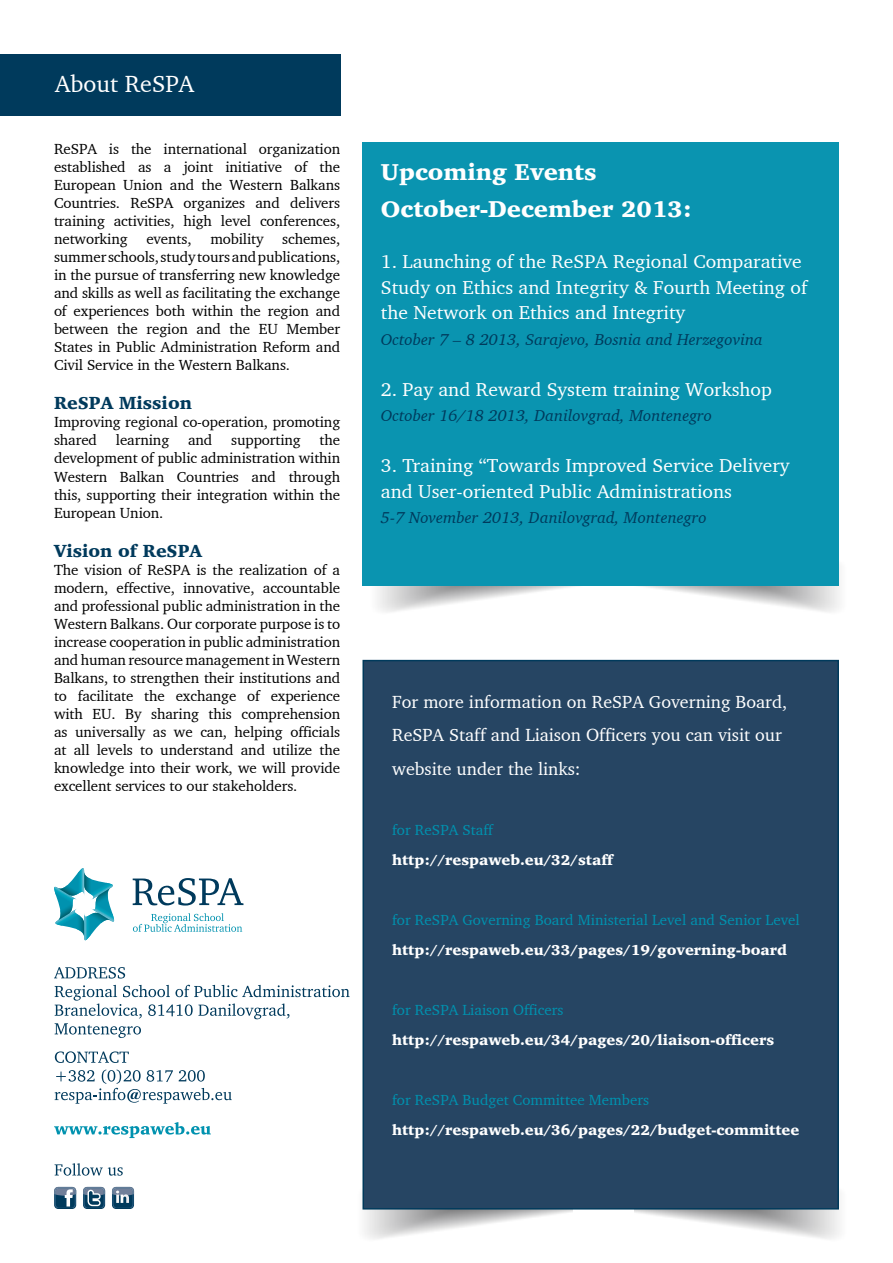
<style>
.page{position:relative;width:893px;height:1263px;background:#fff}
.page>*{position:absolute;margin:0;border:0;box-sizing:border-box;transform-origin:0 0}
.t1{font:24px "Charter BT";color:#fff}
.t2{font:900 23.55px/37.5px "Charter BT";color:#fff}
.t3{font:19.2px/25.5px "Charter BT";color:#fff}
.t4{font:18px/33.6px "Charter BT";color:#fff}
.t5{font:900 18px "Charter BT";color:#003a5c}
.t6{font:italic 16.2px "Charter BT";color:#003a5c}
.t7{font:15px/18px "Charter BT";letter-spacing:-.005em;color:#000;text-align:justify}
.t8{font:900 15px "Charter BT";color:#fff}
.t9{font:15px "Charter BT";color:#0092af}
</style>
<div class="page">
<img style="left:635px;top:1194px;width:205px;height:45px">
<img style="left:362px;top:1209px;width:210px;height:30px">
<div style="left:362px;top:142px;width:477px;height:444px;background:#0a94b0"></div>
<div style="left:0;top:54px;width:340px;height:61px;background:#003a5c"></div>
<div style="left:362px;top:660px;width:477px;height:549px;background:#264563;border:2px solid #003a5c"></div>
<svg style="left:54px;top:1187px;width:22px;height:22px"></svg>
<svg style="left:54px;top:1187px;width:22px;height:21px"></svg>
<svg style="left:83px;top:1187px;width:22px;height:22px"></svg>
<svg style="left:83px;top:1187px;width:22px;height:21px"></svg>
<div style="left:112px;top:1187px;width:22px;height:22px;background:#003a5c;border-radius:4px"></div>
<svg style="left:112px;top:1187px;width:22px;height:21px"></svg>
<svg style="left:55px;top:1163px;width:68px;height:12px"></svg>
<svg style="left:54px;top:967px;width:71px;height:11px"></svg>
<svg style="left:55px;top:985px;width:295px;height:53px"></svg>
<svg style="left:55px;top:1051px;width:74px;height:12px"></svg>
<svg style="left:55px;top:1069px;width:177px;height:35px"></svg>
<svg style="left:54px;top:1122px;width:157px;height:16px"></svg>
<svg style="left:133px;top:878px;width:110px;height:27px"></svg>
<svg style="left:133px;top:913px;width:109px;height:19px"></svg>
<svg style="left:54px;top:868px;width:61px;height:73px"></svg>
<h1 class="t1" style="left:55px;top:68px;width:140px">About ReSPA</h1>
<p class="t7" style="left:54px;top:139px;width:288px">ReSPA is the international organization established as a joint initiative of the European Union and the Western Balkans Countries. ReSPA organizes and delivers training activities, high level conferences, networking events, mobility schemes, summer schools, study tours and publications, in the pursue of transferring new knowledge and skills as well as facilitating the exchange of experiences both within the region and between the region and the EU Member States in Public Administration Reform and Civil Service in the Western Balkans.</p>
<p class="t5" style="left:54px;top:392px;width:139px">ReSPA Mission</p>
<p class="t7" style="left:54px;top:413px;width:288px">Improving regional co-operation, promoting shared</p>
<p class="t7" style="left:54px;top:431px;width:288px;text-indent:266px">the development of public administration within Western Balkan Countries and through this, supporting their integration within the European Union.</p>
<p class="t5" style="left:54px;top:540px;width:150px">Vision of ReSPA</p>
<p class="t7" style="left:54px;top:561px;width:288px">The vision of ReSPA is the realization of a modern, effective, innovative, accountable and professional public administration in the Western Balkans. Our corporate purpose is to increase cooperation in public administration and human resource management in Western Balkans, to strengthen their institutions and to facilitate the exchange of experience with EU. By sharing this comprehension as universally as we can, helping officials at all levels to understand and utilize the knowledge into their work, we will provide excellent services to our stakeholders.</p>
<p class="t7" style="left:116px;top:431px;width:55px">learning</p>
<p class="t7" style="left:188px;top:431px;width:26px">and</p>
<p class="t7" style="left:231px;top:431px;width:71px">supporting</p>
<h2 class="t2" style="left:381px;top:152px;width:313px">Upcoming Events<br>October-December 2013:</h2>
<p class="t3" style="left:381px;top:248px;width:428px">1. Launching of the ReSPA Regional Comparative<br>Study on Ethics and Integrity &amp; Fourth Meeting of the Network on Ethics and Integrity</p>
<p class="t6" style="left:381px;top:329px;width:383px">October 7 – 8 2013, Sarajevo, Bosnia and Herzegovina</p>
<p class="t3" style="left:381px;top:376px;width:392px">2. Pay and Reward System training Workshop</p>
<p class="t6" style="left:381px;top:405px;width:333px">October 16/18 2013, Danilovgrad, Montenegro</p>
<p class="t3" style="left:381px;top:452px;width:410px">3. Training “Towards Improved Service Delivery and User-oriented Public Administrations</p>
<p class="t6" style="left:381px;top:507px;width:327px">5-7 November 2013, Danilovgrad, Montenegro</p>
<p class="t4" style="left:392px;top:684px;width:397px">For more information on ReSPA Governing Board,<br>ReSPA Staff and Liaison Officers you can visit our website under the links:</p>
<p class="t9" style="left:392px;top:820px;width:102px">for ReSPA Staff</p>
<p class="t8" style="left:392px;top:850px;width:222px">http://respaweb.eu/32/staff</p>
<p class="t9" style="left:392px;top:910px;width:409px">for ReSPA Governing Board Ministerial Level and Senior Level</p>
<p class="t8" style="left:392px;top:940px;width:396px">http://respaweb.eu/33/pages/19/governing-board</p>
<p class="t9" style="left:392px;top:1000px;width:173px">for ReSPA Liaison Officers</p>
<p class="t8" style="left:392px;top:1030px;width:384px">http://respaweb.eu/34/pages/20/liaison-officers</p>
<p class="t9" style="left:392px;top:1090px;width:258px">for ReSPA Budget Committee Members</p>
<p class="t8" style="left:392px;top:1120px;width:409px">http://respaweb.eu/36/pages/22/budget-committee</p>
</div>
